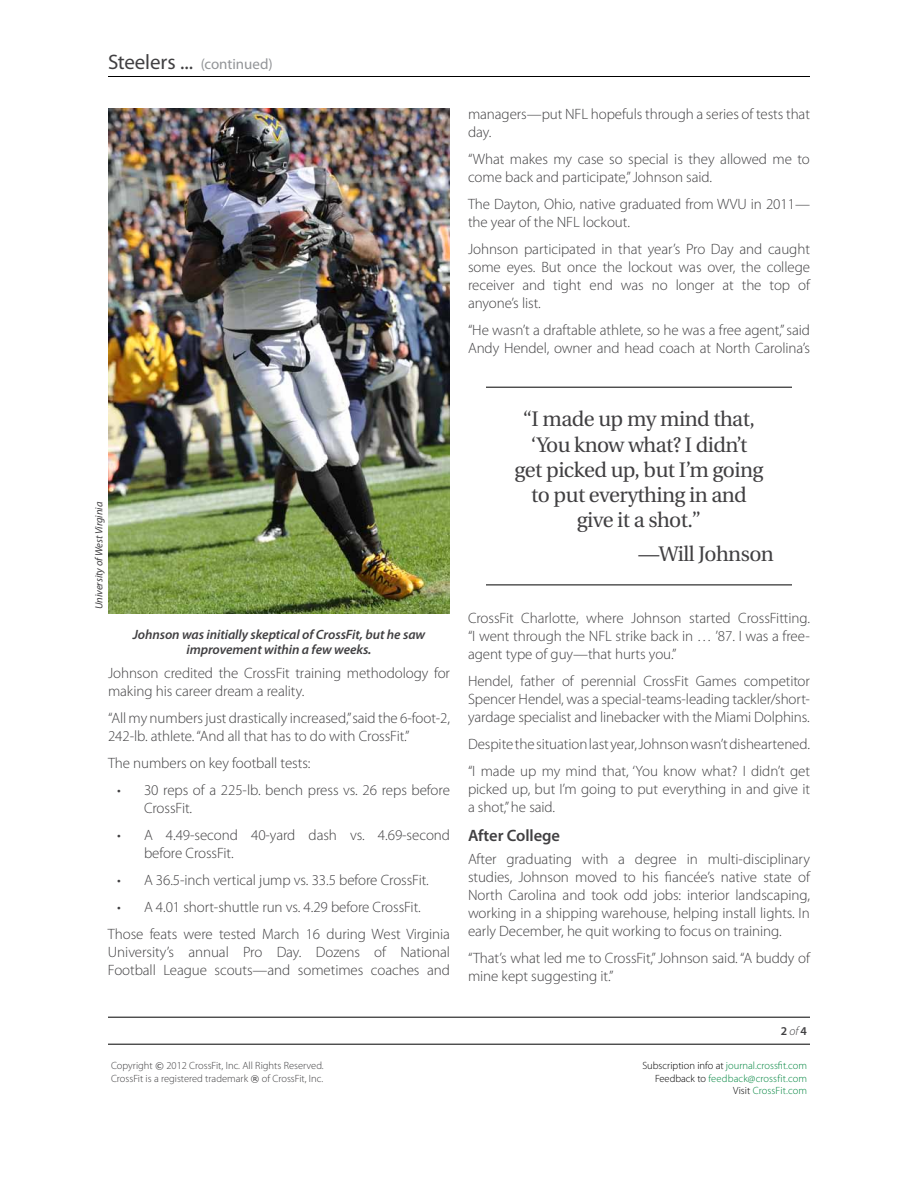
<style>
.page{position:relative;width:918px;height:1188px;background:#fff}
.page>*{position:absolute;margin:0;border:0;box-sizing:border-box;transform-origin:0 0}
.t1{font:21px/25.2px "Utopia";letter-spacing:-.025em;color:#414042;text-align:center}
.t2{font:21px "Myriad Pro";letter-spacing:-.005em;color:#414042}
.t3{font:600 16.5px "Myriad Pro";letter-spacing:-.005em;color:#414042}
.t4{font:300 15px/18px "Myriad Pro";letter-spacing:-.005em;color:#414042}
.t5{font:italic 600 13.5px/15px "Myriad Pro";letter-spacing:-.005em;color:#414042;text-align:center}
.t6{font:600 12px "Myriad Pro";color:#414042}
.t7{font:300 10.5px/12.6px "Myriad Pro";color:#414042}
.t8{font:300 10.5px/12.6px "Myriad Pro";color:#00853f;text-align:right}
.t9{font:italic 10.5px "Myriad Pro";letter-spacing:-.005em;color:#414042}
.s1{font-size:15px;color:#939598}
.s2{font-weight:300;font-style:italic}
.s3{font-family:"Verdana";font-weight:400;font-size:9px}
.s4{color:#000}
</style>
<div class="page">
<hr style="left:108px;top:76px;width:702px;height:1px;background:#000">
<hr style="left:108px;top:1017px;width:702px;height:1px;background:#000">
<hr style="left:108px;top:1044px;width:702px;height:1px;background:#000">
<hr style="left:486px;top:387px;width:306px;height:1px;background:#000">
<hr style="left:486px;top:585px;width:306px;height:1px;background:#000">
<img style="left:108px;top:108px;width:342px;height:506px">
<h1 class="t2" style="left:108px;top:50px;width:166px">Steelers ... <span class="s1">(continued)</span></h1>
<p class="t4" style="left:468px;top:106px;width:344px">managers—put NFL hopefuls through a series of tests that day.</p>
<p class="t4" style="left:468px;top:151px;width:343px">“What makes my case so special is they allowed me to come back and participate,” Johnson said.</p>
<p class="t4" style="left:468px;top:196px;width:344px">The Dayton, Ohio, native graduated from WVU in 2011— the year of the NFL lockout.</p>
<p class="t4" style="left:468px;top:241px;width:344px;text-align:justify">Johnson participated in that year’s Pro Day and caught some eyes. But once the lockout was over, the college receiver and tight end was no longer at the top of anyone’s list.</p>
<p class="t4" style="left:468px;top:322px;width:344px">“He wasn’t a draftable athlete, so he was a free agent,” said<br>Andy Hendel, owner and head coach at North Carolina’s</p>
<p class="t9" style="left:93px;top:609px;width:109px;rotate:-90deg">University of West Virginia</p>
<p class="t5" style="left:133px;top:627px;width:294px">Johnson was initially skeptical of CrossFit, but he saw improvement within a few weeks.</p>
<p class="t4" style="left:108px;top:665px;width:344px">Johnson credited the CrossFit training methodology for making his career dream a reality.</p>
<p class="t4" style="left:108px;top:710px;width:344px">“All my numbers just drastically increased,”said the 6-foot-2,<br>242-lb. athlete. “And all that has to do with CrossFit.”</p>
<p class="t4" style="left:108px;top:755px;width:204px">The numbers on key football tests:</p>
<p class="t4" style="left:144px;top:782px;width:307px;text-indent:-27px">• 30 reps of a 225-lb. bench press vs. 26 reps before<br>CrossFit.</p>
<p class="t4" style="left:144px;top:827px;width:308px;text-indent:-27px">• A 4.49-second 40-yard dash vs. 4.69-second before CrossFit.</p>
<p class="t4" style="left:117px;top:872px;width:313px">• A 36.5-inch vertical jump vs. 33.5 before CrossFit.</p>
<p class="t4" style="left:108px;top:894px;width:344px;line-height:27px;text-indent:9px">• A 4.01 short-shuttle run vs. 4.29 before CrossFit.<br>Those feats were tested March 16 during West Virginia</p>
<p class="t4" style="left:108px;top:944px;width:344px">University’s annual Pro Day. Dozens of National<br>Football League scouts—and sometimes coaches and</p>
<h1 class="t1" style="left:515px;top:407px;width:250px">“I made up my mind that, ‘You know what? I didn’t get picked up, but I’m going to put everything in and give it a shot.”</h1>
<h1 class="t1" style="left:638px;top:542px;width:137px">—Will Johnson</h1>
<p class="t4" style="left:468px;top:610px;width:344px;text-align:justify">CrossFit Charlotte, where Johnson started CrossFitting. “I went through the NFL strike back in … ’87. I was a free&shy;agent type of guy—that hurts you.”</p>
<p class="t4" style="left:468px;top:673px;width:343px;text-align:justify">Hendel, father of perennial CrossFit Games competitor Spencer Hendel, was a special-teams-leading tackler/short&shy;yardage specialist and linebacker with the Miami Dolphins.</p>
<p class="t4" style="left:468px;top:731px;width:344px;line-height:27px">Despite the situation last year, Johnson wasn’t disheartened. “I made up my mind that, ‘You know what? I didn’t get</p>
<p class="t4" style="left:468px;top:781px;width:344px">picked up, but I’m going to put everything in and give it a shot,” he said.</p>
<p class="t3" style="left:468px;top:826px;width:94px">After College</p>
<p class="t4" style="left:468px;top:850px;width:344px;text-align:justify">After graduating with a degree in multi-disciplinary studies, Johnson moved to his fiancée’s native state of North Carolina and took odd jobs: interior landscaping, working in a shipping warehouse, helping install lights. In early December, he quit working to focus on training.</p>
<p class="t4" style="left:468px;top:949px;width:343px">“That’s what led me to CrossFit,” Johnson said. “A buddy of mine kept suggesting it.”</p>
<p class="t6" style="left:781px;top:1024px;width:28px">2 <span class="s2">of</span> 4</p>
<p class="t7" style="left:111px;top:1060px;width:214px">Copyright <span class="s3">©</span> 2012 CrossFit, Inc. All Rights Reserved.<br>CrossFit is a registered trademark <span class="s3">®</span> of CrossFit, Inc.</p>
<p class="t8" style="left:642px;top:1060px;width:166px"><span class="s4">Subscription info at</span> journal.crossfit.com<br><span class="s4">Feedback to</span> feedback@crossfit.com<br><span class="s4">Visit</span> CrossFit.com</p>
</div>
